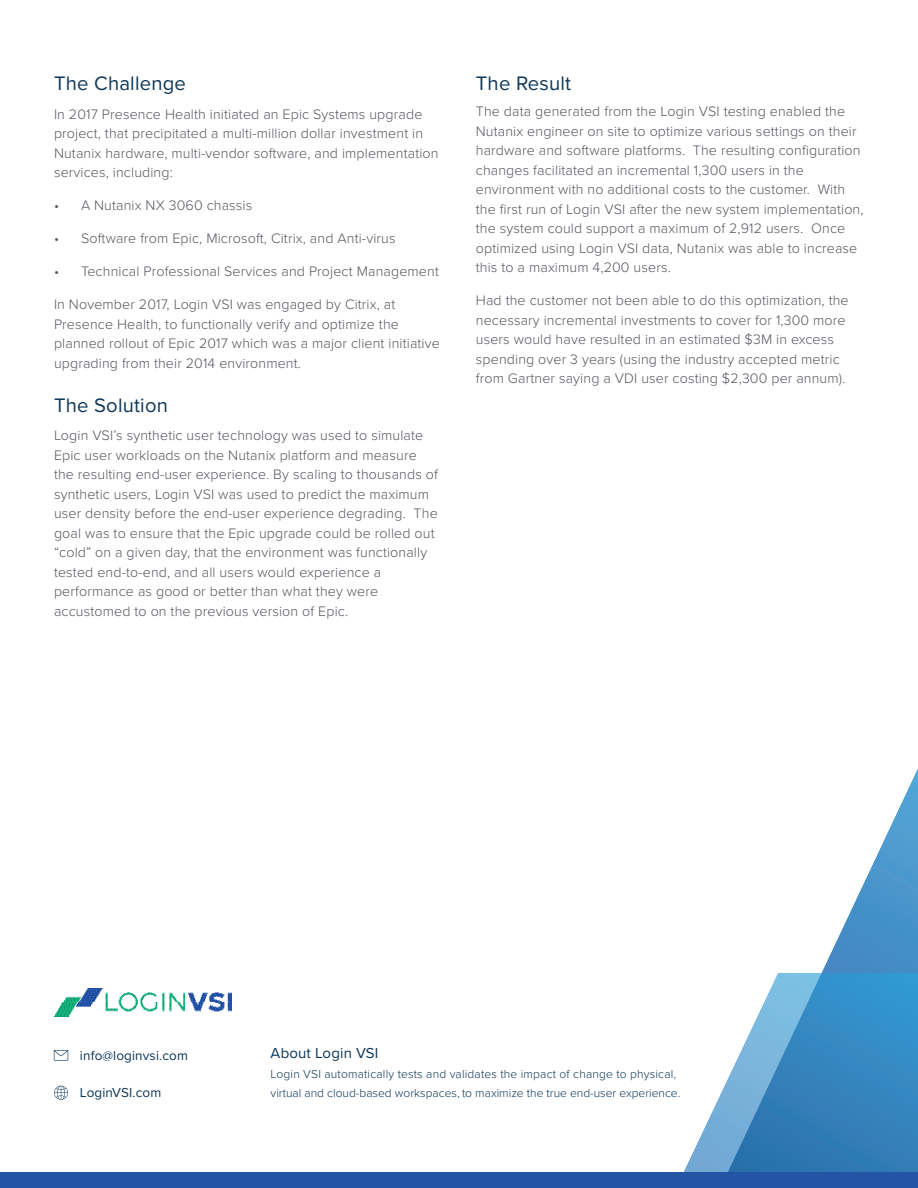
<style>
.page{position:relative;width:918px;height:1188px;background:#fff}
.page>*{position:absolute;margin:0;border:0;box-sizing:border-box;transform-origin:0 0}
.t1{font:20.25px "Proxima Nova";letter-spacing:.01em;color:#0e3758}
.t2{font:15px "Proxima Nova";letter-spacing:.01em;color:#0e3758}
.t3{font:300 14.25px/19.5px "Proxima Nova";letter-spacing:.01em;color:#57555e}
.t4{font:13.5px "Proxima Nova";letter-spacing:.01em;color:#0e3758}
.t5{font:300 12px/19.5px "Proxima Nova";color:#0e3758}
</style>
<div class="page">
<svg style="left:821px;top:768px;width:97px;height:205px"></svg>
<svg style="left:676px;top:973px;width:242px;height:200px"></svg>
<div style="left:0;top:1173px;width:918px;height:15px;background:#2455a5"></div>
<img style="left:54px;top:988px;width:178px;height:28px">
<svg style="left:54px;top:1050px;width:14px;height:11px"></svg>
<svg style="left:54px;top:1086px;width:14px;height:14px"></svg>
<h1 class="t1" style="left:54px;top:75px;width:134px">The Challenge</h1>
<p class="t3" style="left:54px;top:105px;width:386px">In 2017 Presence Health initiated an Epic Systems upgrade project, that precipitated a multi-million dollar investment in Nutanix hardware, multi-vendor software, and implementation services, including:</p>
<p class="t3" style="left:54px;top:196px;width:200px">• A Nutanix NX 3060 chassis</p>
<p class="t3" style="left:54px;top:229px;width:343px">• Software from Epic, Microsoft, Citrix, and Anti-virus</p>
<p class="t3" style="left:54px;top:262px;width:386px">• Technical Professional Services and Project Management</p>
<p class="t3" style="left:54px;top:295px;width:387px">In November 2017, Login VSI was engaged by Citrix, at Presence Health, to functionally verify and optimize the planned rollout of Epic 2017 which was a major client initiative upgrading from their 2014 environment.</p>
<h1 class="t1" style="left:54px;top:397px;width:115px">The Solution</h1>
<p class="t3" style="left:54px;top:427px;width:385px">Login VSI’s synthetic user technology was used to simulate Epic user workloads on the Nutanix platform and measure the resulting end-user experience. By scaling to thousands of synthetic users, Login VSI was used to predict the maximum user density before the end-user experience degrading. The goal was to ensure that the Epic upgrade could be rolled out “cold” on a given day, that the environment was functionally tested end-to-end, and all users would experience a performance as good or better than what they were accustomed to on the previous version of Epic.</p>
<h1 class="t1" style="left:476px;top:75px;width:97px">The Result</h1>
<p class="t3" style="left:476px;top:103px;width:389px">The data generated from the Login VSI testing enabled the Nutanix engineer on site to optimize various settings on their hardware and software platforms. The resulting configuration changes facilitated an incremental 1,300 users in the environment with no additional costs to the customer. With the first run of Login VSI after the new system implementation, the system could support a maximum of 2,912 users. Once optimized using Login VSI data, Nutanix was able to increase this to a maximum 4,200 users.</p>
<p class="t3" style="left:476px;top:292px;width:374px">Had the customer not been able to do this optimization, the necessary incremental investments to cover for 1,300 more users would have resulted in an estimated $3M in excess spending over 3 years (using the industry accepted metric from Gartner saying a VDI user costing $2,300 per annum).</p>
<p class="t4" style="left:80px;top:1050px;width:109px">info@loginvsi.com</p>
<p class="t4" style="left:80px;top:1087px;width:83px">LoginVSI.com</p>
<p class="t2" style="left:271px;top:1047px;width:109px">About Login VSI</p>
<p class="t5" style="left:271px;top:1065px;width:411px">Login VSI automatically tests and validates the impact of change to physical, virtual and cloud-based workspaces, to maximize the true end-user experience.</p>
</div>
